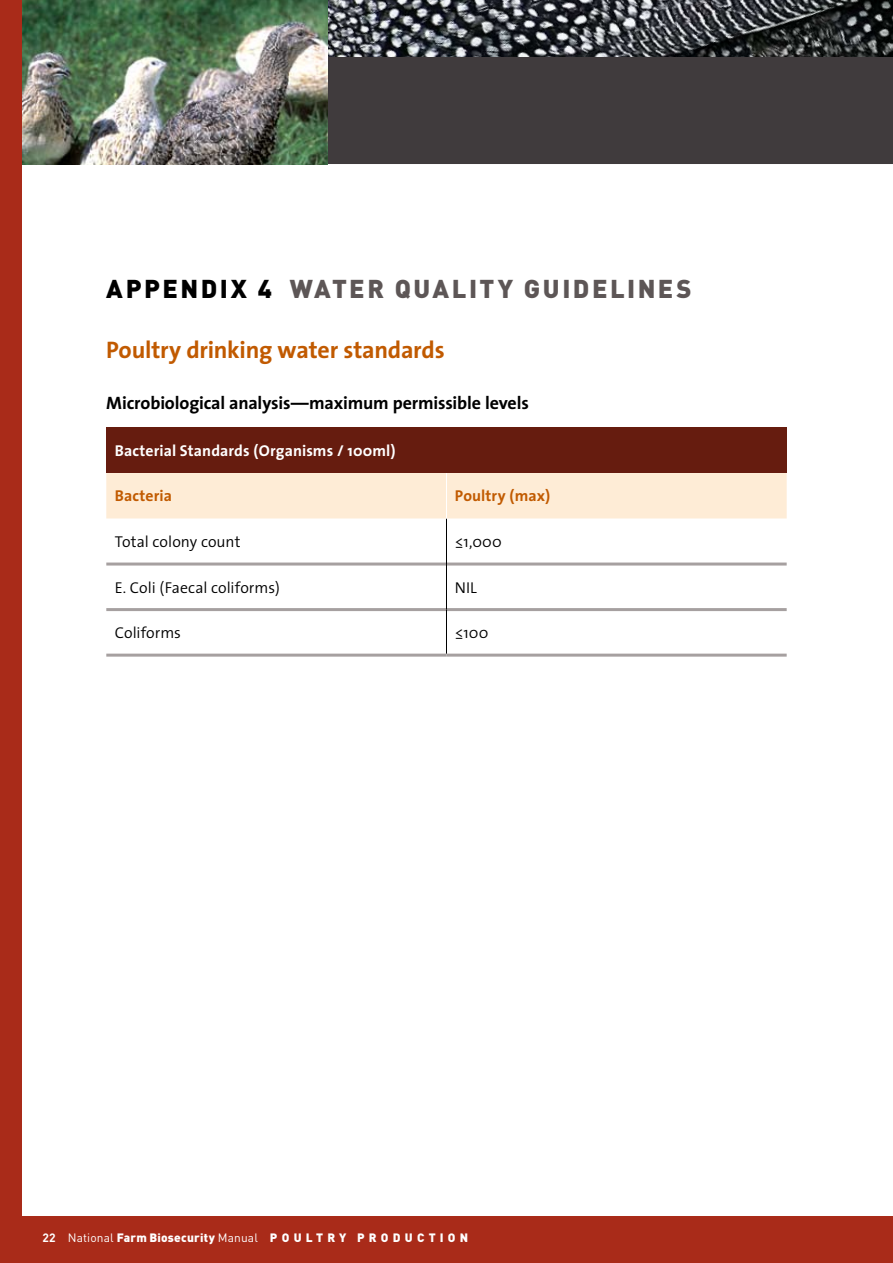
<style>
.page{position:relative;width:893px;height:1263px;background:#fff}
.page>*{position:absolute;margin:0;border:0;box-sizing:border-box;transform-origin:0 0}
.t1{font:900 25.5px "DIN";color:#5d5656}
.t2{font:900 25.5px "DIN";color:#000}
.t3{font:700 24px "The Sans";letter-spacing:-.01em;color:#c15a00}
.t4{font:700 18px "The Sans";letter-spacing:-.01em;color:#000}
.t5{font:300 15.75px "The Sans";color:#000}
.t6{font:700 15.75px "The Sans";letter-spacing:.005em;color:#fff}
.t7{font:700 15.75px "The Sans";letter-spacing:.01em;color:#c15a00}
.t8{font:900 12px "DIN";color:#fff}
.s1{color:#000}
.s2{font-family:"The Sans Semi Light Expert";font-weight:400}
.s3{font-weight:700}
.s4{font-weight:400}
</style>
<div class="page">
<div style="left:0;top:1216px;width:893px;height:47px;background:#a92b19"></div>
<div style="left:327px;top:57px;width:566px;height:107px;background:#403b3d"></div>
<img style="left:327px;top:0;width:566px;height:57px">
<img style="left:21px;top:0;width:306px;height:164px">
<div style="left:0;top:0;width:21px;height:1263px;background:#a92b19"></div>
<div style="left:106px;top:428px;width:681px;height:45px;background:#661c0f"></div>
<div style="left:106px;top:473px;width:681px;height:45px;background:#feecd6"></div>
<hr style="left:106px;top:562px;width:340px;height:3px;background:#a6a0a0">
<hr style="left:447px;top:562px;width:340px;height:3px;background:#a6a0a0">
<hr style="left:106px;top:608px;width:340px;height:3px;background:#a6a0a0">
<hr style="left:447px;top:608px;width:340px;height:3px;background:#a6a0a0">
<hr style="left:106px;top:654px;width:340px;height:3px;background:#a6a0a0">
<hr style="left:446px;top:654px;width:341px;height:3px;background:#a6a0a0">
<hr style="left:446px;top:518px;width:1px;height:46px;background:#000">
<hr style="left:446px;top:564px;width:1px;height:46px;background:#000">
<hr style="left:446px;top:610px;width:1px;height:44px;background:#000">
<hr style="left:446px;top:473px;width:1px;height:45px;background:#fff">
<h1 class="t2" style="left:106px;top:271px;width:37px">APPENDI</h1>
<h1 class="t1" style="left:231px;top:271px;width:120px"><span class="s1">X 4</span> WATER</h1>
<h1 class="t1" style="left:395px;top:271px;width:74px">QUALITY</h1>
<h1 class="t1" style="left:524px;top:271px;width:18px">GUIDELINES</h1>
<h2 class="t3" style="left:106px;top:329px;width:340px">Poultry drinking water standards</h2>
<p class="t4" style="left:106px;top:388px;width:424px">Microbiological analysis—maximum permissible levels</p>
<p class="t6" style="left:115px;top:438px;width:282px">Bacterial Standards (Organisms / 100ml)</p>
<p class="t7" style="left:115px;top:483px;width:59px">Bacteria</p>
<p class="t7" style="left:455px;top:483px;width:97px">Poultry (max)</p>
<p class="t5" style="left:115px;top:529px;width:127px">Total colony count</p>
<p class="t5" style="left:455px;top:529px;width:48px"><span class="s2">≤</span>1,000</p>
<p class="t5" style="left:115px;top:574px;width:167px">E. Coli (Faecal coliforms)</p>
<p class="t5" style="left:455px;top:574px;width:24px">NIL</p>
<p class="t5" style="left:115px;top:620px;width:68px">Coliforms</p>
<p class="t5" style="left:455px;top:620px;width:35px"><span class="s2">≤</span>100</p>
<p class="t8" style="left:43px;top:1229px;width:427px"><span class="s3">22</span> <span class="s4">National</span> Farm Biosecurity <span class="s4">Manual</span> p o u l t r y p r o d u c t i o n</p>
</div>
